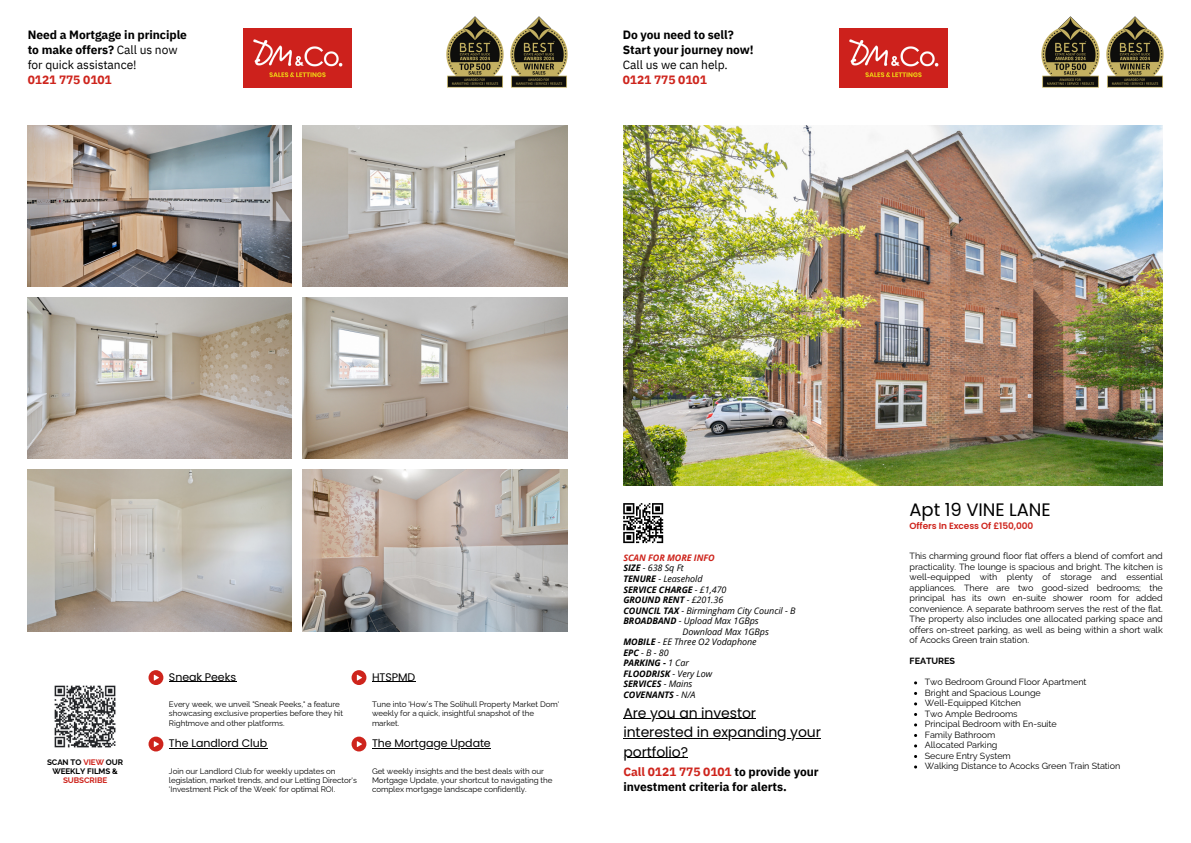
<style>
.page{position:relative;width:1191px;height:843px;background:#fff}
.page>*{position:absolute;margin:0;border:0;box-sizing:border-box;transform-origin:0 0}
.t1{font:18px "Poppins";letter-spacing:-.005em;color:#000}
.t2{font:14px "Poppins";letter-spacing:-.005em;color:#000}
.t3{font:700 12px/15px "IBM Plex Sans";letter-spacing:-.005em;color:#000}
.t4{font:11px "Poppins";letter-spacing:-.005em;color:#000}
.t5{font:9px/10.5px "Raleway";letter-spacing:-.005em;color:#000;text-align:justify}
.t6{font:italic 9px "Open Sans";letter-spacing:-.005em;color:#000}
.t7{font:italic 700 9px "Open Sans";letter-spacing:-.005em;color:#000}
.t8{font:600 9px "Poppins";letter-spacing:-.005em;color:#ce241c}
.t9{font:italic 700 9px "Open Sans";letter-spacing:-.005em;color:#ce241c}
.t10{font:700 9px "Raleway";letter-spacing:-.005em;color:#000}
.t11{font:8px/9.3px "Raleway";letter-spacing:-.005em;color:#000}
.t12{font:700 8px/9.3px "Raleway";letter-spacing:-.005em;color:#000;text-align:center}
.s1{font-weight:400}
.s2{color:#ce241c}
.s3{font-weight:700}
</style>
<div class="page">
<img style="left:28px;top:125px;width:264px;height:161px">
<img style="left:28px;top:297px;width:264px;height:162px">
<img style="left:28px;top:470px;width:264px;height:161px">
<img style="left:303px;top:125px;width:264px;height:161px">
<img style="left:303px;top:297px;width:264px;height:162px">
<img style="left:303px;top:470px;width:264px;height:161px">
<img style="left:243px;top:28px;width:108px;height:59px">
<svg style="left:148px;top:670px;width:15px;height:14px"></svg>
<svg style="left:351px;top:670px;width:15px;height:14px"></svg>
<svg style="left:148px;top:736px;width:15px;height:15px"></svg>
<svg style="left:351px;top:736px;width:15px;height:15px"></svg>
<img style="left:446px;top:16px;width:58px;height:72px">
<img style="left:510px;top:16px;width:58px;height:72px">
<img style="left:623px;top:125px;width:539px;height:360px">
<img style="left:839px;top:28px;width:108px;height:59px">
<img style="left:1041px;top:16px;width:59px;height:72px">
<img style="left:1106px;top:16px;width:58px;height:72px">
<hr style="left:372px;top:681px;width:43px;height:1px;background:#000">
<hr style="left:372px;top:747px;width:118px;height:1px;background:#000">
<hr style="left:169px;top:681px;width:67px;height:1px;background:#000">
<hr style="left:169px;top:747px;width:98px;height:1px;background:#000">
<img style="left:54px;top:685px;width:62px;height:63px">
<hr style="left:623px;top:718px;width:133px;height:1px;background:#000">
<hr style="left:623px;top:737px;width:197px;height:1px;background:#000">
<hr style="left:623px;top:757px;width:65px;height:1px;background:#000">
<svg style="left:623px;top:503px;width:40px;height:40px"></svg>
<p class="t3" style="left:28px;top:27px;width:161px">Need a Mortgage in principle to make offers? <span class="s1">Call us now for quick assistance!<br></span><span class="s2">0121 775 0101</span></p>
<h5 class="t3" style="left:622px;top:27px;width:132px">Do you need to sell?<br>Start your journey now!<br><span class="s1">Call us we can help.<br></span><span class="s2">0121 775 0101</span></h5>
<h5 class="t4" style="left:169px;top:668px;width:69px">Sneak Peeks</h5>
<p class="t4" style="left:372px;top:668px;width:45px">HTSPMD</p>
<p class="t9" style="left:623px;top:551px;width:93px">SCAN FOR MORE INFO</p>
<p class="t6" style="left:623px;top:561px;width:62px"><span class="s3">SIZE</span> - 638 Sq Ft</p>
<p class="t6" style="left:623px;top:572px;width:81px"><span class="s3">TENURE</span> - Leasehold</p>
<p class="t7" style="left:623px;top:582px;width:105px">SERVICE CHARGE <span class="s1">- £1,470</span></p>
<p class="t7" style="left:623px;top:593px;width:101px">GROUND RENT <span class="s1">- £201.36</span></p>
<p class="t6" style="left:623px;top:603px;width:174px"><span class="s3">COUNCIL TAX</span> - Birmingham City Council - B</p>
<p class="t6" style="left:623px;top:614px;width:137px"><span class="s3">BROADBAND</span> - Upload Max 1GBps</p>
<p class="t6" style="left:682px;top:624px;width:88px">Download Max 1GBps</p>
<p class="t6" style="left:623px;top:635px;width:135px"><span class="s3">MOBILE</span> - EE Three O2 Vodaphone</p>
<p class="t6" style="left:623px;top:645px;width:47px"><span class="s3">EPC</span>-B-80</p>
<p class="t7" style="left:623px;top:656px;width:67px">PARKING - <span class="s1">1 Car</span></p>
<p class="t7" style="left:623px;top:666px;width:90px">FLOODRISK <span class="s1">- Very Low</span></p>
<p class="t7" style="left:623px;top:677px;width:70px">SERVICES <span class="s1">- Mains</span></p>
<p class="t7" style="left:623px;top:687px;width:74px">COVENANTS <span class="s1">- N/A</span></p>
<h5 class="t11" style="left:169px;top:699px;width:175px">Every week, we unveil "Sneak Peeks," a feature showcasing exclusive properties before they hit<br>Rightmove and other platforms.</h5>
<p class="t4" style="left:169px;top:735px;width:100px">The Landlord Club</p>
<p class="t12" style="left:47px;top:757px;width:78px">SCAN TO <span class="s2">VIEW</span> OUR<br>WEEKLY FILMS &amp;<br><span class="s2">SUBSCRIBE</span></p>
<h3 class="t11" style="left:169px;top:765px;width:189px">Join our Landlord Club for weekly updates on legislation, market trends, and our Letting Director's 'Investment Pick of the Week' for optimal ROI.</h3>
<p class="t11" style="left:372px;top:699px;width:189px">Tune into 'How’s The Solihull Property Market Dom' weekly for a quick, insightful snapshot of the market.</p>
<p class="t4" style="left:372px;top:735px;width:120px">The Mortgage Update</p>
<p class="t11" style="left:372px;top:765px;width:182px">Get weekly insights and the best deals with our<br>Mortgage Update, your shortcut to navigating the complex mortgage landscape confidently.</p>
<h5 class="t2" style="left:623px;top:702px;width:134px">Are you an investor</h5>
<p class="t2" style="left:623px;top:722px;width:199px">interested in expanding your</p>
<p class="t2" style="left:623px;top:741px;width:66px">portfolio?</p>
<p class="t3" style="left:623px;top:763px;width:197px"><span class="s2">Call 0121 775 0101</span> to provide your investment criteria for alerts.</p>
<p class="t1" style="left:909px;top:497px;width:143px">Apt 19 VINE LANE</p>
<h2 class="t5" style="left:909px;top:550px;width:255px">This charming ground floor flat offers a blend of comfort and practicality. The lounge is spacious and bright. The kitchen is well-equipped with plenty of storage and essential appliances. There are two good-sized bedrooms; the principal has its own en-suite shower room for added convenience. A separate bathroom serves the rest of the flat.<br>The property also includes one allocated parking space and offers on-street parking, as well as being within a short walk of Acocks Green train station.</h2>
<h4 class="t10" style="left:909px;top:655px;width:47px">FEATURES</h4>
<h1 class="t5" style="left:924px;top:676px;width:163px">Two Bedroom Ground Floor Apartment</h1>
<p class="t5" style="left:924px;top:687px;width:117px">Bright and Spacious Lounge</p>
<p class="t5" style="left:924px;top:697px;width:98px">Well-Equipped Kitchen</p>
<h6 class="t5" style="left:924px;top:708px;width:94px">Two Ample Bedrooms</h6>
<p class="t5" style="left:924px;top:718px;width:133px">Principal Bedroom with En-suite</p>
<p class="t5" style="left:924px;top:729px;width:72px">Family Bathroom</p>
<p class="t5" style="left:924px;top:739px;width:74px">Allocated Parking</p>
<p class="t5" style="left:924px;top:750px;width:87px">Secure Entry System</p>
<p class="t5" style="left:924px;top:760px;width:197px">Walking Distance to Acocks Green Train Station</p>
<p class="t8" style="left:909px;top:519px;width:125px">Offers In Excess Of £150,000</p>
</div>
